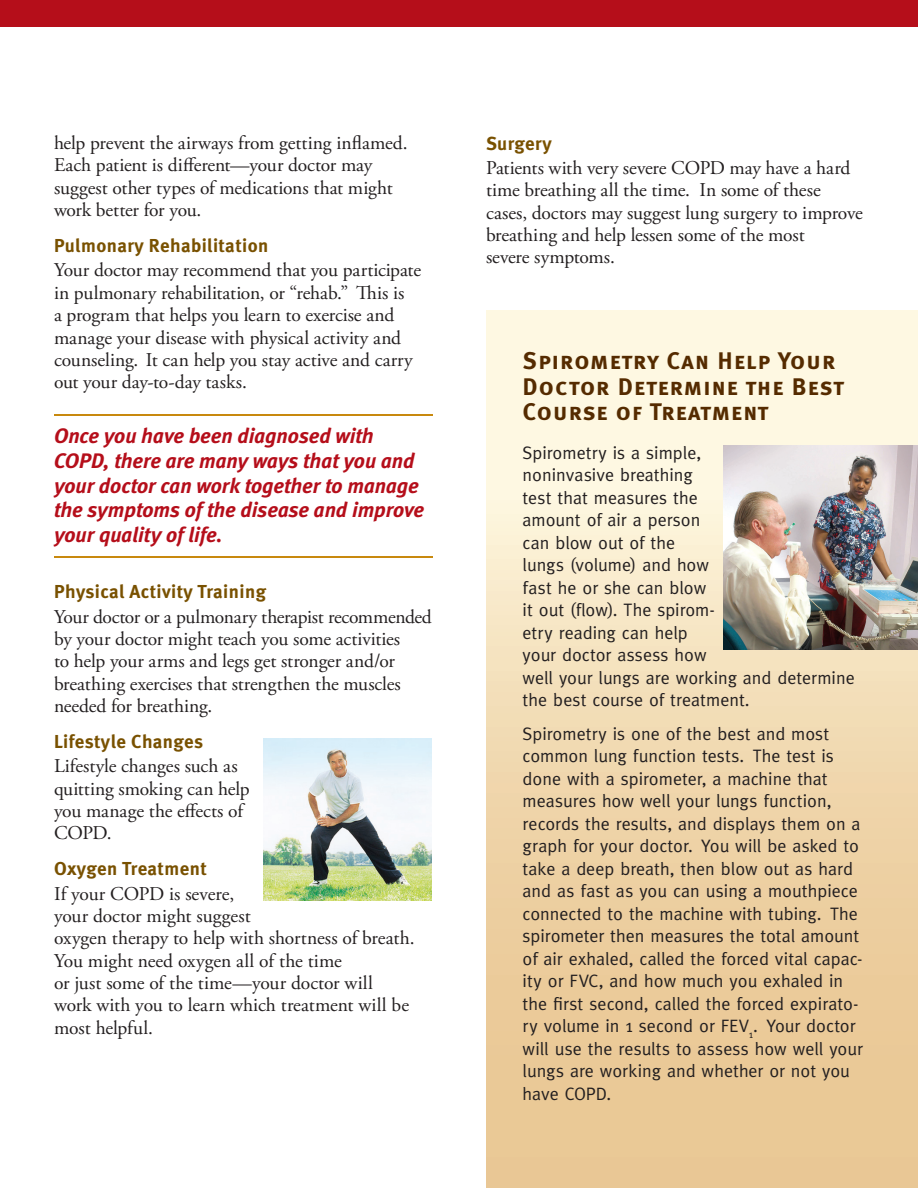
<style>
.page{position:relative;width:918px;height:1188px;background:#fff}
.page>*{position:absolute;margin:0;border:0;box-sizing:border-box;transform-origin:0 0}
.t1{font:24px/25.5px "Meta Bold Caps";letter-spacing:.05em;color:#552b00}
.t2{font:italic 21px/24.8px "Meta Bold LF";letter-spacing:-.005em;color:#b50e1a}
.t3{font:19.5px/22.4px "Adobe Garamond Pro";letter-spacing:-.005em;color:#231f20}
.t4{font:700 18.75px "Meta";letter-spacing:.025em;color:#795100}
.t5{font:18px/22.5px "Meta";color:#231f20}
</style>
<div class="page">
<div style="left:486px;top:310px;width:432px;height:878px;background:linear-gradient(to bottom,#fffdea,#e6bf87)"></div>
<hr style="left:54px;top:415px;width:378px;height:1px;background:#c8890e">
<hr style="left:54px;top:556px;width:378px;height:2px;background:#c8890e">
<div style="left:0;top:0;width:918px;height:27px;background:#b50e1a"></div>
<img style="left:263px;top:738px;width:169px;height:162px">
<img style="left:724px;top:446px;width:194px;height:204px">
<p class="t3" style="left:54px;top:133px;width:355px">help prevent the airways from getting inflamed.<br>Each patient is different—your doctor may suggest other types of medications that might work better for you.</p>
<p class="t4" style="left:54px;top:239px;width:216px">Pulmonary Rehabilitation</p>
<p class="t3" style="left:54px;top:261px;width:369px">Your doctor may recommend that you participate in pulmonary rehabilitation, or “rehab.” This is<br>a program that helps you learn to exercise and manage your disease with physical activity and counseling. It can help you stay active and carry out your day-to-day tasks.</p>
<p class="t2" style="left:54px;top:425px;width:372px">Once you have been diagnosed with COPD, there are many ways that you and your doctor can work together to manage the symptoms of the disease and improve your quality of life.</p>
<p class="t4" style="left:54px;top:585px;width:214px">Physical Activity Training</p>
<p class="t3" style="left:54px;top:607px;width:379px">Your doctor or a pulmonary therapist recommended by your doctor might teach you some activities<br>to help your arms and legs get stronger and/or breathing exercises that strengthen the muscles needed for breathing.</p>
<p class="t4" style="left:54px;top:735px;width:151px">Lifestyle Changes</p>
<p class="t3" style="left:54px;top:756px;width:197px">Lifestyle changes such as quitting smoking can help you manage the effects of<br>COPD.</p>
<p class="t4" style="left:54px;top:862px;width:154px">Oxygen Treatment</p>
<p class="t3" style="left:54px;top:884px;width:362px">If your COPD is severe,<br>your doctor might suggest<br>oxygen therapy to help with shortness of breath.<br>You might need oxygen all of the time<br>or just some of the time—your doctor will work with you to learn which treatment will be most helpful.</p>
<p class="t4" style="left:486px;top:136px;width:67px">Surgery</p>
<p class="t3" style="left:486px;top:158px;width:378px">Patients with very severe COPD may have a hard time breathing all the time. In some of these cases, doctors may suggest lung surgery to improve breathing and help lessen some of the most<br>severe symptoms.</p>
<p class="t1" style="left:523px;top:348px;width:323px">Spirometry Can Help Your<br>Doctor Determine the Best<br>Course of Treatment</p>
<p class="t5" style="left:523px;top:443px;width:334px">Spirometry is a simple,<br>noninvasive breathing<br>test that measures the<br>amount of air a person<br>can blow out of the<br>lungs (volume) and how<br>fast he or she can blow<br>it out (flow). The spirom-<br>etry reading can help<br>your doctor assess how<br>well your lungs are working and determine the best course of treatment.</p>
<p class="t5" style="left:523px;top:724px;width:342px">Spirometry is one of the best and most common lung function tests. The test is done with a spirometer, a machine that measures how well your lungs function, records the results, and displays them on a graph for your doctor. You will be asked to take a deep breath, then blow out as hard and as fast as you can using a mouthpiece connected to the machine with tubing. The spirometer then measures the total amount of air exhaled, called the forced vital capac&shy;ity or FVC, and how much you exhaled in the first second, called the forced expirato&shy;ry volume in 1 second or FEV<sub>1</sub>. Your doctor will use the results to assess how well your lungs are working and whether or not you have COPD.</p>
</div>
